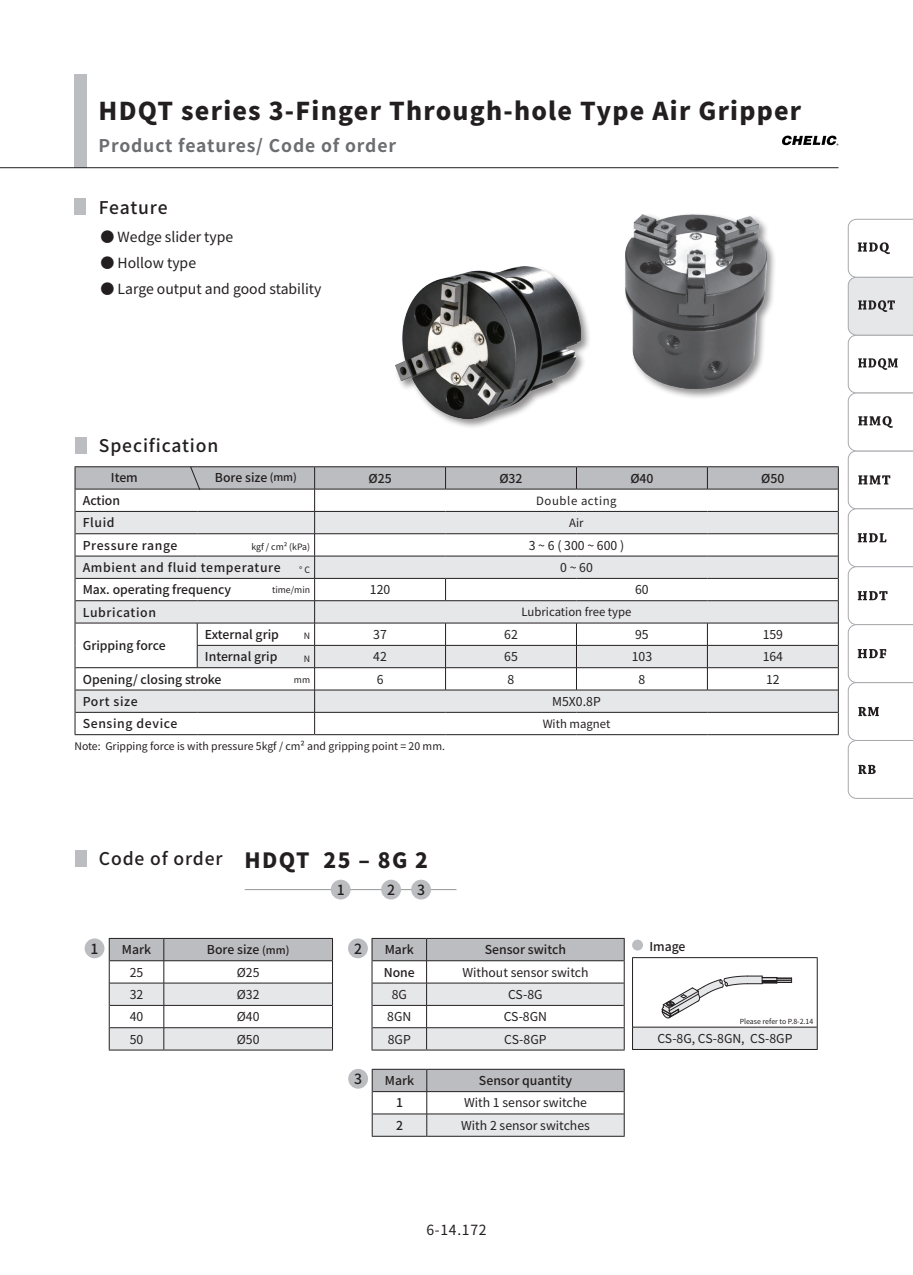
<style>
.page{position:relative;width:913px;height:1275px;background:#fff}
.page>*{position:absolute;margin:0;border:0;box-sizing:border-box;transform-origin:0 0}
.t1{font:800 24.5px "Source Han Sans TWHK";letter-spacing:.05em;color:#231f20}
.t2{font:500 17.5px "Source Han Sans TWHK";letter-spacing:.05em;color:#231f20}
.t3{font:700 17.5px "Source Han Sans TWHK";letter-spacing:.05em;color:#6c6d70}
.t4{font:14px "Source Han Sans TWHK";color:#231f20}
.t5{font:500 14px "Source Han Sans TWHK";color:#231f20}
.t6{font:500 12.25px "Source Han Sans TWHK";color:#231f20}
.t7{font:12.25px "Source Han Sans TWHK";color:#231f20}
.t8{font:500 12.25px "Source Han Sans TWHK";letter-spacing:.05em;color:#231f20}
.t9{font:11.38px "Source Han Sans TWHK";color:#231f20}
.t10{font:11.38px "Source Han Sans TWHK";letter-spacing:.05em;color:#231f20}
.t11{font:10.5px "Source Han Sans TWHK";color:#231f20}
.t12{font:8.75px "Source Han Sans TWHK";color:#231f20}
.t13{font:7px "Source Han Sans TWHK";color:#231f20}
.s1{font-size:10.5px}
.s2{font-weight:800;font-size:21px}
</style>
<div class="page">
<svg style="left:782px;top:136px;width:56px;height:10px"></svg>
<svg style="left:848px;top:219px;width:65px;height:580px"></svg>
<div style="left:74px;top:198px;width:12px;height:17px;background:#bcbdc0"></div>
<div style="left:75px;top:74px;width:12px;height:94px;background:#bcbdc0"></div>
<hr style="left:0;top:167px;width:838px;height:1px;background:#231f20">
<div style="left:75px;top:437px;width:12px;height:16px;background:#bcbdc0"></div>
<hr style="left:75px;top:734px;width:122px;height:1px;background:#231f20">
<hr style="left:197px;top:734px;width:118px;height:1px;background:#231f20">
<hr style="left:315px;top:734px;width:130px;height:1px;background:#231f20">
<hr style="left:445px;top:734px;width:131px;height:1px;background:#231f20">
<hr style="left:576px;top:734px;width:131px;height:1px;background:#231f20">
<hr style="left:707px;top:734px;width:132px;height:1px;background:#231f20">
<svg style="left:75px;top:466px;width:764px;height:268px"></svg>
<div style="left:394px;top:264px;width:197px;height:165px;background:#231f20;opacity:.5"></div>
<img style="left:395px;top:267px;width:185px;height:152px">
<div style="left:623px;top:213px;width:154px;height:186px;background:#231f20;opacity:.5"></div>
<img style="left:626px;top:215px;width:140px;height:174px">
<svg style="left:109px;top:938px;width:224px;height:112px"></svg>
<hr style="left:109px;top:1050px;width:55px;height:1px;background:#231f20">
<hr style="left:164px;top:1050px;width:169px;height:1px;background:#231f20">
<div style="left:632px;top:1027px;width:185px;height:22px;background:#e6e7e9"></div>
<hr style="left:633px;top:1027px;width:184px;height:1px;background:#231f20">
<hr style="left:632px;top:957px;width:185px;height:1px;background:#231f20">
<hr style="left:632px;top:958px;width:1px;height:69px;background:#231f20">
<hr style="left:817px;top:958px;width:1px;height:69px;background:#231f20">
<svg style="left:632px;top:1027px;width:1px;height:22px"></svg>
<svg style="left:817px;top:1027px;width:1px;height:22px"></svg>
<hr style="left:632px;top:1049px;width:185px;height:1px;background:#231f20">
<svg style="left:661px;top:975px;width:131px;height:44px"></svg>
<div style="left:632px;top:940px;width:11px;height:10px;background:#bcbdc0;border-radius:50%"></div>
<svg style="left:371px;top:938px;width:254px;height:112px"></svg>
<hr style="left:371px;top:1050px;width:55px;height:1px;background:#231f20">
<hr style="left:426px;top:1050px;width:198px;height:1px;background:#231f20">
<div style="left:75px;top:850px;width:12px;height:17px;background:#bcbdc0"></div>
<svg style="left:372px;top:1069px;width:253px;height:67px"></svg>
<hr style="left:372px;top:1136px;width:55px;height:1px;background:#231f20">
<hr style="left:427px;top:1136px;width:197px;height:1px;background:#231f20">
<hr style="left:245px;top:889px;width:211px;height:1px;background:#939598">
<div style="left:411px;top:880px;width:20px;height:19px;background:#bcbdc0;border-radius:50%"></div>
<div style="left:381px;top:880px;width:20px;height:19px;background:#bcbdc0;border-radius:50%"></div>
<div style="left:331px;top:880px;width:20px;height:19px;background:#bcbdc0;border-radius:50%"></div>
<div style="left:85px;top:938px;width:19px;height:20px;background:#bcbdc0;border-radius:50%"></div>
<div style="left:348px;top:938px;width:20px;height:20px;background:#bcbdc0;border-radius:50%"></div>
<div style="left:348px;top:1069px;width:20px;height:20px;background:#bcbdc0;border-radius:50%"></div>
<h1 class="t1" style="left:98px;top:97px;width:704px">HDQT series 3-Finger Through-hole Type Air Gripper</h1>
<h2 class="t3" style="left:98px;top:136px;width:299px">Product features/ Code of order</h2>
<h2 class="t2" style="left:99px;top:197px;width:70px">Feature</h2>
<p class="t4" style="left:100px;top:229px;width:134px">● Wedge slider type</p>
<p class="t4" style="left:100px;top:255px;width:97px">● Hollow type</p>
<p class="t4" style="left:100px;top:281px;width:223px">● Large output and good stability</p>
<h2 class="t2" style="left:99px;top:436px;width:121px">Specification</h2>
<p class="t6" style="left:111px;top:471px;width:28px">Item</p>
<p class="t6" style="left:215px;top:471px;width:84px">Bore size <span class="s1">(mm)</span></p>
<p class="t6" style="left:368px;top:471px;width:25px">Ø25</p>
<p class="t6" style="left:499px;top:471px;width:25px">Ø32</p>
<p class="t6" style="left:630px;top:471px;width:25px">Ø40</p>
<p class="t6" style="left:761px;top:471px;width:25px">Ø50</p>
<p class="t6" style="left:83px;top:493px;width:39px">Action</p>
<p class="t10" style="left:536px;top:494px;width:82px">Double acting</p>
<p class="t6" style="left:83px;top:516px;width:33px">Fluid</p>
<p class="t9" style="left:569px;top:516px;width:16px">Air</p>
<p class="t8" style="left:83px;top:538px;width:96px">Pressure range</p>
<p class="t7" style="left:529px;top:538px;width:97px">3 ~ 6 ( 300 ~ 600 )</p>
<p class="t8" style="left:83px;top:560px;width:199px">Ambient and fluid temperature</p>
<p class="t7" style="left:560px;top:560px;width:34px">0 ~ 60</p>
<p class="t6" style="left:83px;top:583px;width:150px">Max. operating frequency</p>
<p class="t7" style="left:370px;top:583px;width:22px">120</p>
<p class="t7" style="left:635px;top:583px;width:15px">60</p>
<p class="t8" style="left:83px;top:605px;width:75px">Lubrication</p>
<p class="t9" style="left:521px;top:606px;width:111px">Lubrication free type</p>
<p class="t6" style="left:83px;top:639px;width:84px">Gripping force</p>
<p class="t12" style="left:251px;top:541px;width:60px">kgf / cm² (kPa)</p>
<p class="t12" style="left:299px;top:564px;width:13px">°C</p>
<p class="t12" style="left:272px;top:585px;width:39px">time/min</p>
<p class="t6" style="left:205px;top:627px;width:75px">External grip</p>
<p class="t7" style="left:373px;top:627px;width:15px">37</p>
<p class="t7" style="left:504px;top:627px;width:15px">62</p>
<p class="t7" style="left:635px;top:627px;width:15px">95</p>
<p class="t7" style="left:762px;top:627px;width:22px">159</p>
<p class="t6" style="left:205px;top:650px;width:74px">Internal grip</p>
<p class="t7" style="left:373px;top:650px;width:15px">42</p>
<p class="t7" style="left:504px;top:650px;width:15px">65</p>
<p class="t7" style="left:632px;top:650px;width:22px">103</p>
<p class="t7" style="left:762px;top:650px;width:22px">164</p>
<p class="t6" style="left:83px;top:672px;width:140px">Opening/ closing stroke</p>
<p class="t7" style="left:377px;top:672px;width:8px">6</p>
<p class="t7" style="left:507px;top:672px;width:8px">8</p>
<p class="t7" style="left:638px;top:672px;width:8px">8</p>
<p class="t7" style="left:766px;top:672px;width:15px">12</p>
<p class="t8" style="left:83px;top:694px;width:56px">Port size</p>
<p class="t7" style="left:552px;top:694px;width:50px">M5X0.8P</p>
<p class="t8" style="left:83px;top:717px;width:96px">Sensing device</p>
<p class="t9" style="left:543px;top:717px;width:69px">With magnet</p>
<p class="t12" style="left:304px;top:630px;width:8px">N</p>
<p class="t12" style="left:304px;top:653px;width:8px">N</p>
<p class="t12" style="left:294px;top:675px;width:18px">mm</p>
<p class="t11" style="left:74px;top:740px;width:372px">Note: Gripping force is with pressure 5kgf / cm² and gripping point = 20 mm.</p>
<h2 class="t2" style="left:99px;top:849px;width:330px">Code of order <span class="s2">HDQT 25 ‒ 8G 2</span></h2>
<p class="t5" style="left:337px;top:882px;width:9px">1</p>
<p class="t5" style="left:387px;top:882px;width:9px">2</p>
<p class="t5" style="left:417px;top:882px;width:9px">3</p>
<p class="t6" style="left:385px;top:943px;width:31px">Mark</p>
<p class="t6" style="left:485px;top:943px;width:83px">Sensor switch</p>
<p class="t6" style="left:649px;top:939px;width:38px">Image</p>
<p class="t6" style="left:384px;top:965px;width:33px">None</p>
<p class="t7" style="left:462px;top:965px;width:128px">Without sensor switch</p>
<p class="t7" style="left:392px;top:987px;width:17px">8G</p>
<p class="t7" style="left:508px;top:987px;width:36px">CS-8G</p>
<p class="t7" style="left:387px;top:1010px;width:26px">8GN</p>
<p class="t7" style="left:504px;top:1010px;width:45px">CS-8GN</p>
<p class="t7" style="left:388px;top:1032px;width:24px">8GP</p>
<p class="t7" style="left:504px;top:1032px;width:44px">CS-8GP</p>
<p class="t5" style="left:91px;top:941px;width:9px">1</p>
<p class="t5" style="left:354px;top:941px;width:9px">2</p>
<p class="t6" style="left:122px;top:943px;width:31px">Mark</p>
<p class="t6" style="left:207px;top:943px;width:84px">Bore size <span class="s1">(mm)</span></p>
<p class="t7" style="left:130px;top:965px;width:15px">25</p>
<p class="t7" style="left:237px;top:965px;width:24px">Ø25</p>
<p class="t7" style="left:130px;top:987px;width:15px">32</p>
<p class="t7" style="left:237px;top:987px;width:24px">Ø32</p>
<p class="t7" style="left:130px;top:1010px;width:15px">40</p>
<p class="t7" style="left:237px;top:1010px;width:24px">Ø40</p>
<p class="t7" style="left:130px;top:1032px;width:15px">50</p>
<p class="t7" style="left:237px;top:1032px;width:24px">Ø50</p>
<p class="t7" style="left:657px;top:1031px;width:137px">CS-8G, CS-8GN, CS-8GP</p>
<p class="t13" style="left:740px;top:1018px;width:75px">Please refer to P.8-2.14</p>
<p class="t5" style="left:354px;top:1071px;width:9px">3</p>
<p class="t6" style="left:385px;top:1074px;width:31px">Mark</p>
<p class="t6" style="left:479px;top:1074px;width:95px">Sensor quantity</p>
<p class="t6" style="left:396px;top:1096px;width:8px">1</p>
<p class="t7" style="left:464px;top:1096px;width:124px">With 1 sensor switche</p>
<p class="t6" style="left:396px;top:1118px;width:8px">2</p>
<p class="t7" style="left:461px;top:1118px;width:130px">With 2 sensor switches</p>
<p class="t4" style="left:426px;top:1221px;width:62px">6-14.172</p>
</div>
